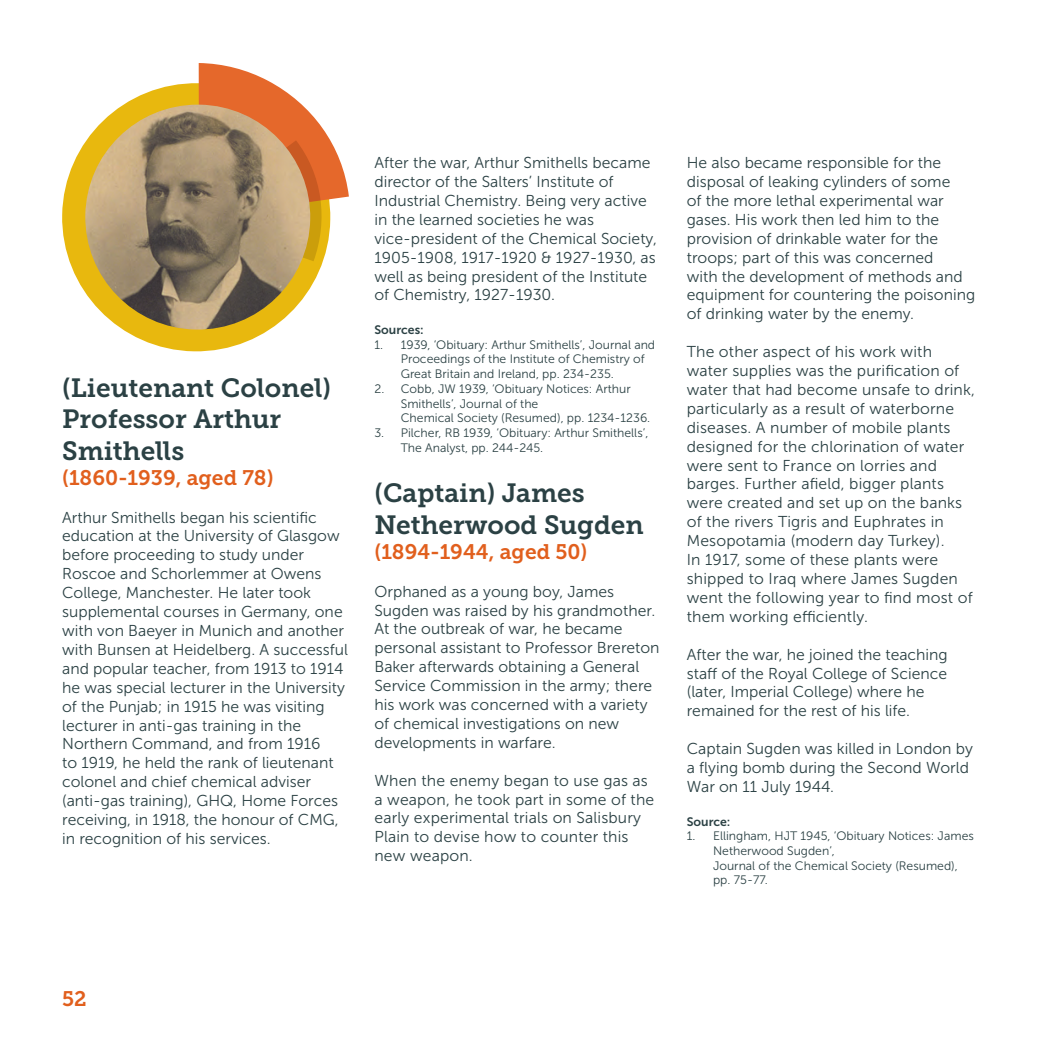
<style>
.page{position:relative;width:1042px;height:1042px;background:#fff}
.page>*{position:absolute;margin:0;border:0;box-sizing:border-box;transform-origin:0 0}
.t1{font:26.25px/31.5px "Museo Slab 700";color:#2b4144}
.t2{font:21px "Museo Slab 700";color:#e15f1d}
.t3{font:15.75px/18.9px "Museo Sans 300";color:#2b4144}
.t4{font:12.25px/14.7px "Museo Sans 300";color:#2b4144}
.t5{font:12.25px "Museo Sans 700";color:#2b4144}
</style>
<div class="page">
<svg style="left:62px;top:83px;width:261px;height:269px"></svg>
<svg style="left:190px;top:63px;width:159px;height:198px"></svg>
<img style="left:84px;top:105px;width:227px;height:226px">
<p class="t1" style="left:62px;top:372px;width:270px">(Lieutenant Colonel)<br>Professor Arthur<br>Smithells</p>
<p class="t2" style="left:62px;top:465px;width:213px">(1860-1939, aged 78)</p>
<p class="t3" style="left:62px;top:508px;width:287px">Arthur Smithells began his scientific education at the University of Glasgow before proceeding to study under Roscoe and Schorlemmer at Owens College, Manchester. He later took supplemental courses in Germany, one with von Baeyer in Munich and another with Bunsen at Heidelberg. A successful and popular teacher, from 1913 to 1914 he was special lecturer in the University of the Punjab; in 1915 he was visiting lecturer in anti-gas training in the Northern Command, and from 1916<br>to 1919, he held the rank of lieutenant colonel and chief chemical adviser (anti-gas training), GHQ, Home Forces receiving, in 1918, the honour of CMG, in recognition of his services.</p>
<p class="t3" style="left:374px;top:153px;width:284px">After the war, Arthur Smithells became director of the Salters’ Institute of Industrial Chemistry. Being very active in the learned societies he was vice-president of the Chemical Society, 1905-1908, 1917-1920 &amp; 1927-1930, as well as being president of the Institute of Chemistry, 1927-1930.</p>
<p class="t5" style="left:374px;top:323px;width:51px">Sources:</p>
<p class="t4" style="left:401px;top:337px;width:256px;text-indent:-26px">1. 1939, ‘Obituary: Arthur Smithells’, Journal and<br>Proceedings of the Institute of Chemistry of<br>Great Britain and Ireland, pp. 234-235.</p>
<p class="t4" style="left:401px;top:381px;width:251px;text-indent:-26px">2. Cobb, JW 1939, ‘Obituary Notices: Arthur<br>Smithells’, Journal of the<br>Chemical Society (Resumed), pp. 1234-1236.</p>
<p class="t4" style="left:401px;top:425px;width:249px;text-indent:-26px">3. Pilcher, RB 1939, ‘Obituary: Arthur Smithells’,<br>The Analyst, pp. 244-245.</p>
<p class="t1" style="left:374px;top:477px;width:271px">(Captain) James<br>Netherwood Sugden</p>
<p class="t2" style="left:374px;top:540px;width:214px">(1894-1944, aged 50)</p>
<p class="t3" style="left:374px;top:582px;width:287px">Orphaned as a young boy, James Sugden was raised by his grandmother.<br>At the outbreak of war, he became personal assistant to Professor Brereton Baker afterwards obtaining a General Service Commission in the army; there his work was concerned with a variety of chemical investigations on new developments in warfare.</p>
<p class="t3" style="left:374px;top:771px;width:281px">When the enemy began to use gas as a weapon, he took part in some of the early experimental trials on Salisbury<br>Plain to devise how to counter this new weapon.</p>
<p class="t3" style="left:687px;top:153px;width:290px">He also became responsible for the disposal of leaking cylinders of some<br>of the more lethal experimental war gases. His work then led him to the provision of drinkable water for the troops; part of this was concerned<br>with the development of methods and equipment for countering the poisoning of drinking water by the enemy.</p>
<p class="t3" style="left:687px;top:342px;width:290px">The other aspect of his work with water supplies was the purification of water that had become unsafe to drink, particularly as a result of waterborne diseases. A number of mobile plants designed for the chlorination of water were sent to France on lorries and barges. Further afield, bigger plants were created and set up on the banks of the rivers Tigris and Euphrates in Mesopotamia (modern day Turkey).<br>In 1917, some of these plants were shipped to Iraq where James Sugden went the following year to find most of them working efficiently.</p>
<p class="t3" style="left:687px;top:645px;width:262px">After the war, he joined the teaching staff of the Royal College of Science (later, Imperial College) where he remained for the rest of his life.</p>
<p class="t3" style="left:687px;top:739px;width:287px">Captain Sugden was killed in London by a flying bomb during the Second World<br>War on 11 July 1944.</p>
<p class="t5" style="left:687px;top:814px;width:45px">Source:</p>
<p class="t4" style="left:713px;top:829px;width:262px;text-indent:-26px">1. Ellingham, HJT 1945, ‘Obituary Notices: James<br>Netherwood Sugden’,<br>Journal of the Chemical Society (Resumed), pp. 75-77.</p>
<h2 class="t2" style="left:62px;top:986px;width:26px">52</h2>
</div>
